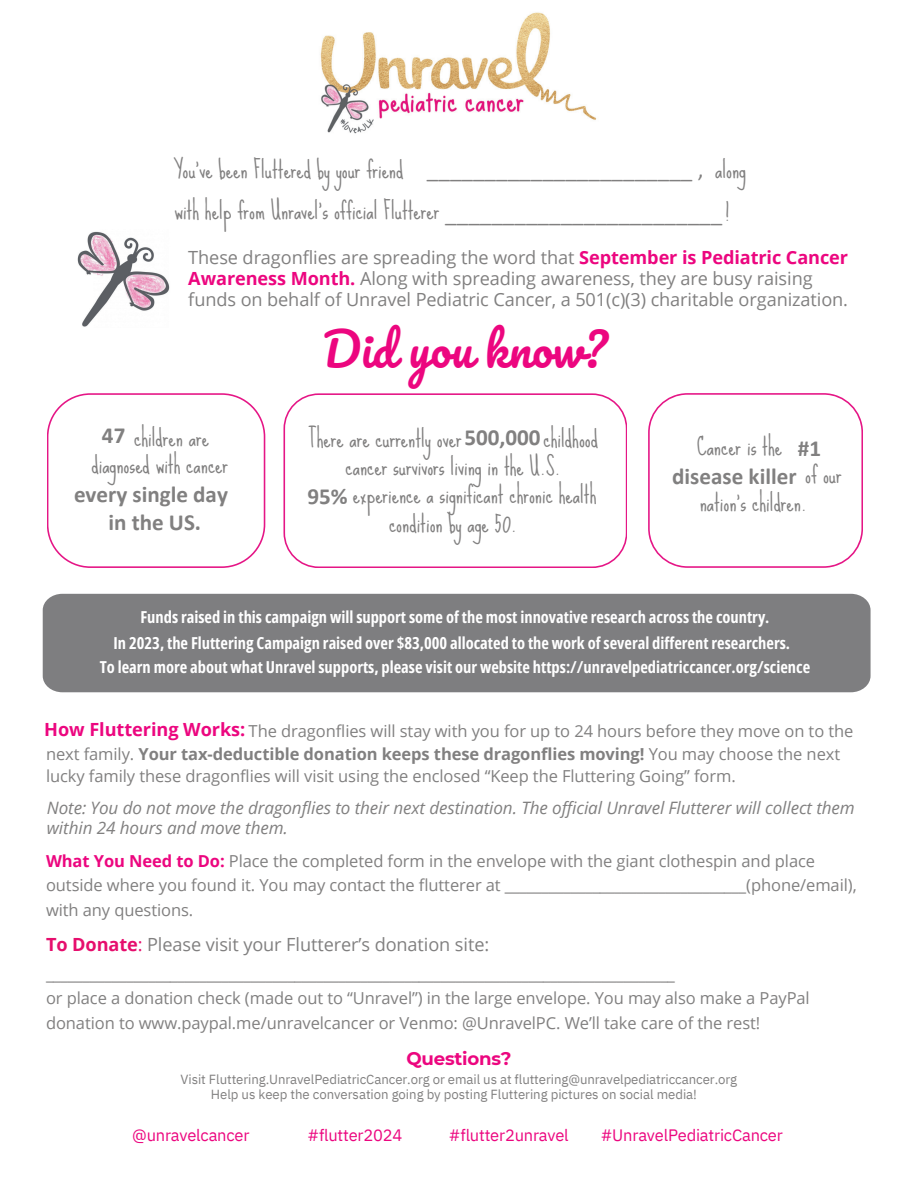
<style>
.page{position:relative;width:918px;height:1188px;background:#fff}
.page>*{position:absolute;margin:0;border:0;box-sizing:border-box;transform-origin:0 0}
.t1{font:46.2px "Pacifico";color:#ec067f}
.t2{font:23.1px/27px "Sue Ellen Francisco";color:#818080}
.t3{font:700 23.1px/27.9px "Calibri";color:#818080;text-align:center}
.t4{font:23.1px "Calibri";color:#818080}
.t5{font:18.15px/21px "Open Sans";letter-spacing:-.005em;color:#818080}
.t6{font:700 18.15px "Montserrat";letter-spacing:-.01em;color:#ec067f}
.t7{font:italic 17.1px/20.2px "Open Sans";letter-spacing:-.005em;color:#818080}
.t8{font:16.5px/24.5px "Open Sans";letter-spacing:-.005em;color:#818080}
.t9{font:700 16.5px/24.9px "Open Sans Condensed";color:#fff;text-align:center}
.t10{font:16.5px "IBM Plex Sans";letter-spacing:-.01em;color:#ec067f}
.t11{font:13.2px/14.7px "IBM Plex Sans";letter-spacing:-.005em;color:#818080}
.s1{font-family:"Calibri"}
.s2{font-weight:700;color:#ec067f}
.s3{color:#fff}
.s4{font-family:"Sue Ellen Francisco";font-weight:400}
.s5{font-weight:700;font-size:18.15px;color:#ec067f}
.s6{font-weight:700}
.s7{font-weight:700;color:#e60e6d}
.s8{color:#e60e6d}
</style>
<div class="page">
<div style="left:43px;top:594px;width:828px;height:98px;background:#7e7e80"></div>
<img style="left:320px;top:12px;width:277px;height:122px">
<img style="left:77px;top:231px;width:93px;height:96px">
<svg style="left:47px;top:393px;width:218px;height:175px"></svg>
<svg style="left:283px;top:393px;width:344px;height:175px"></svg>
<svg style="left:648px;top:393px;width:215px;height:175px"></svg>
<h2 class="t2" style="left:174px;top:149px;width:557px;line-height:41.2px">You’ve been Fluttered by your friend<br>with help from Unravel’s official Flutterer <span class="s1">________________________</span>!</h2>
<h2 class="t2" style="left:715px;top:156px;width:32px">along</h2>
<h2 class="t4" style="left:427px;top:153px;width:278px">_______________________ ,</h2>
<p class="t5" style="left:188px;top:247px;width:661px">These dragonflies are spreading the word that <span class="s2">September is Pediatric Cancer<br>Awareness Month.</span> Along with spreading awareness, they are busy raising funds on behalf of Unravel Pediatric Cancer, a 501(c)(3) charitable organization.</p>
<h2 class="t2" style="left:91px;top:425px;width:138px;text-indent:43px">children are diagnosed with cancer</h2>
<h2 class="t3" style="left:102px;top:421px;width:25px">47</h2>
<h2 class="t3" style="left:74px;top:480px;width:155px">every single day in the US.</h2>
<h1 class="t1" style="left:322px;top:325px;width:286px">Did you know?</h1>
<h2 class="t2" style="left:308px;top:426px;width:201px">There are currently over <span class="s3">5 0,0</span></h2>
<h2 class="t2" style="left:544px;top:426px;width:56px">childhood</h2>
<h2 class="t3" style="left:464px;top:423px;width:78px">500,000</h2>
<h2 class="t2" style="left:346px;top:454px;width:217px">cancer survivors living in the U.S.</h2>
<h2 class="t2" style="left:325px;top:482px;width:273px"><span class="s3">%.</span> experience a significant chronic health</h2>
<h2 class="t3" style="left:307px;top:482px;width:42px">95%</h2>
<h2 class="t2" style="left:389px;top:510px;width:129px">condition by age 50.</h2>
<h2 class="t2" style="left:697px;top:433px;width:87px">Cancer is the</h2>
<h2 class="t3" style="left:672px;top:462px;width:171px">disease killer <span class="s4">of our</span></h2>
<h2 class="t2" style="left:700px;top:489px;width:109px">nation’s children.</h2>
<h2 class="t3" style="left:798px;top:434px;width:25px">#1</h2>
<p class="t9" style="left:100px;top:605px;width:712px">Funds raised in this campaign will support some of the most innovative research across the country.<br>In 2023, the Fluttering Campaign raised over $83,000 allocated to the work of several different researchers.<br>To learn more about what Unravel supports, please visit our website https://unravelpediatriccancer.org/science</p>
<p class="t8" style="left:44px;top:719px;width:811px"><span class="s5">How Fluttering Works:</span> The dragonflies will stay with you for up to 24 hours before they move on to the</p>
<p class="t8" style="left:46px;top:742px;width:796px;line-height:22.4px">next family. <span class="s6">Your tax-deductible donation keeps these dragonflies moving!</span> You may choose the next lucky family these dragonflies will visit using the enclosed “Keep the Fluttering Going” form.</p>
<p class="t7" style="left:47px;top:797px;width:810px">Note: You do not move the dragonflies to their next destination. The official Unravel Flutterer will collect them within 24 hours and move them.</p>
<p class="t8" style="left:46px;top:848px;width:812px"><span class="s2">What You Need to Do:</span> Place the completed form in the envelope with the giant clothespin and place outside where you found it. You may contact the flutterer at _________________________________(phone/email), with any questions.</p>
<p class="t5" style="left:46px;top:933px;width:445px"><span class="s7">To Donate</span><span class="s8">:</span> Please visit your Flutterer’s donation site:</p>
<p class="t8" style="left:46px;top:961px;width:765px">______________________________________________________________________________________<br>or place a donation check (made out to “Unravel”) in the large envelope. You may also make a PayPal donation to www.paypal.me/unravelcancer or Venmo: @UnravelPC. We’ll take care of the rest!</p>
<p class="t6" style="left:406px;top:1046px;width:107px">Questions?</p>
<p class="t11" style="left:211px;top:1071px;width:528px;text-indent:-30px">Visit Fluttering.UnravelPediatricCancer.org or email us at fluttering@unravelpediatriccancer.org<br>Help us keep the conversation going by posting Fluttering pictures on social media!</p>
<p class="t10" style="left:132px;top:1123px;width:119px">@unravelcancer</p>
<p class="t10" style="left:307px;top:1123px;width:97px">#flutter2024</p>
<p class="t10" style="left:449px;top:1123px;width:121px">#flutter2unravel</p>
<p class="t10" style="left:601px;top:1123px;width:184px">#UnravelPediatricCancer</p>
</div>
